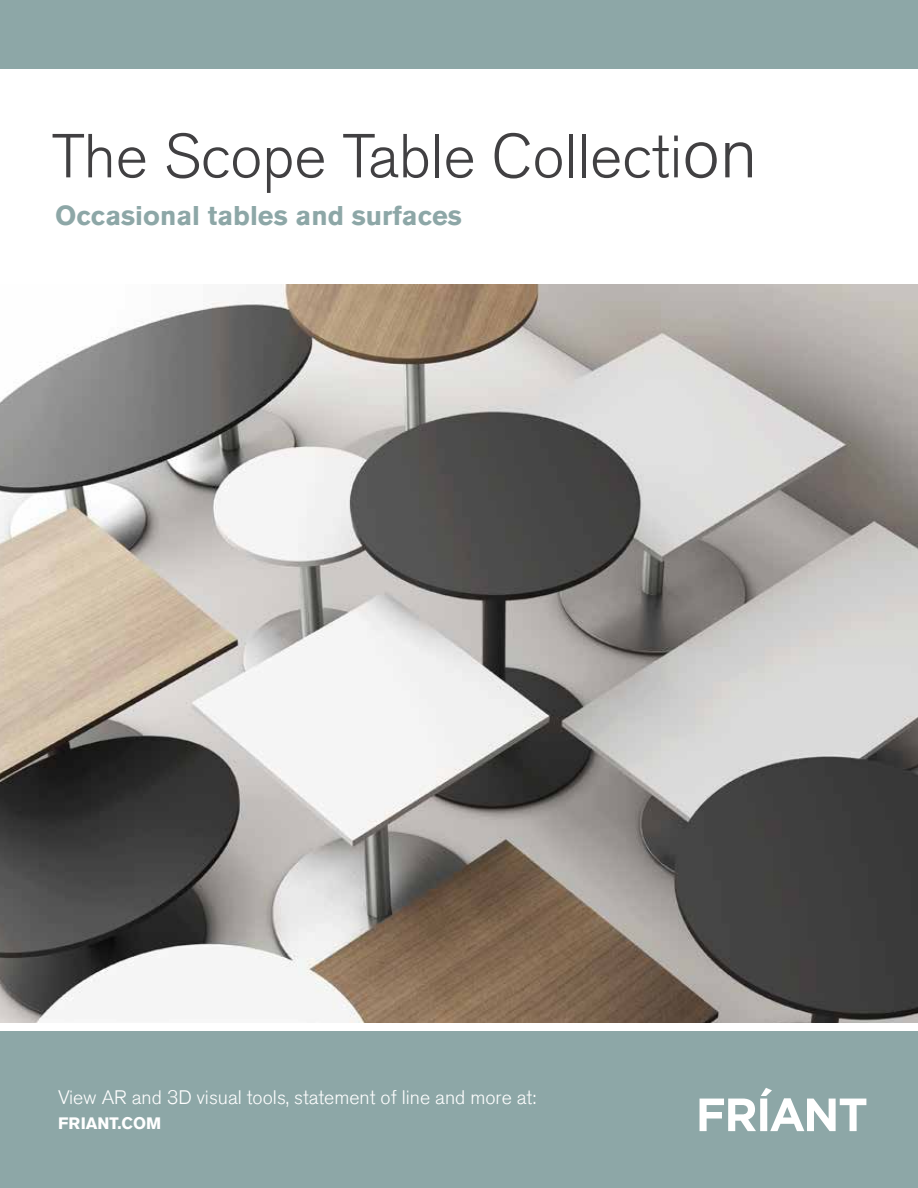
<style>
.page{position:relative;width:918px;height:1188px;background:#fff}
.page>*{position:absolute;margin:0;border:0;box-sizing:border-box;transform-origin:0 0}
.t1{font:300 61.5px "Akzidenz Grotesk Pro";color:#414042}
.t2{font:700 27px "Akzidenz Grotesk Pro";color:#8da7a7}
.t3{font:300 19.5px "Akzidenz Grotesk Pro";color:#fff}
.t4{font:700 16.5px "Akzidenz Grotesk Pro";color:#fff}
.s1{font-size:72px}
</style>
<div class="page">
<div style="left:0;top:0;width:918px;height:68px;background:#8da7a7"></div>
<div style="left:0;top:1031px;width:918px;height:157px;background:#8da7a7"></div>
<svg style="left:700px;top:1088px;width:166px;height:43px"></svg>
<img style="left:0;top:284px;width:918px;height:739px">
<h1 class="t1" style="left:52px;top:116px;width:707px">The Scope Table Collecti<span class="s1">on</span></h1>
<h2 class="t2" style="left:55px;top:198px;width:409px">Occasional tables and surfaces</h2>
<p class="t3" style="left:58px;top:1084px;width:480px">View AR and 3D visual tools, statement of line and more at:</p>
<p class="t4" style="left:58px;top:1113px;width:105px">FRIANT.COM</p>
</div>
